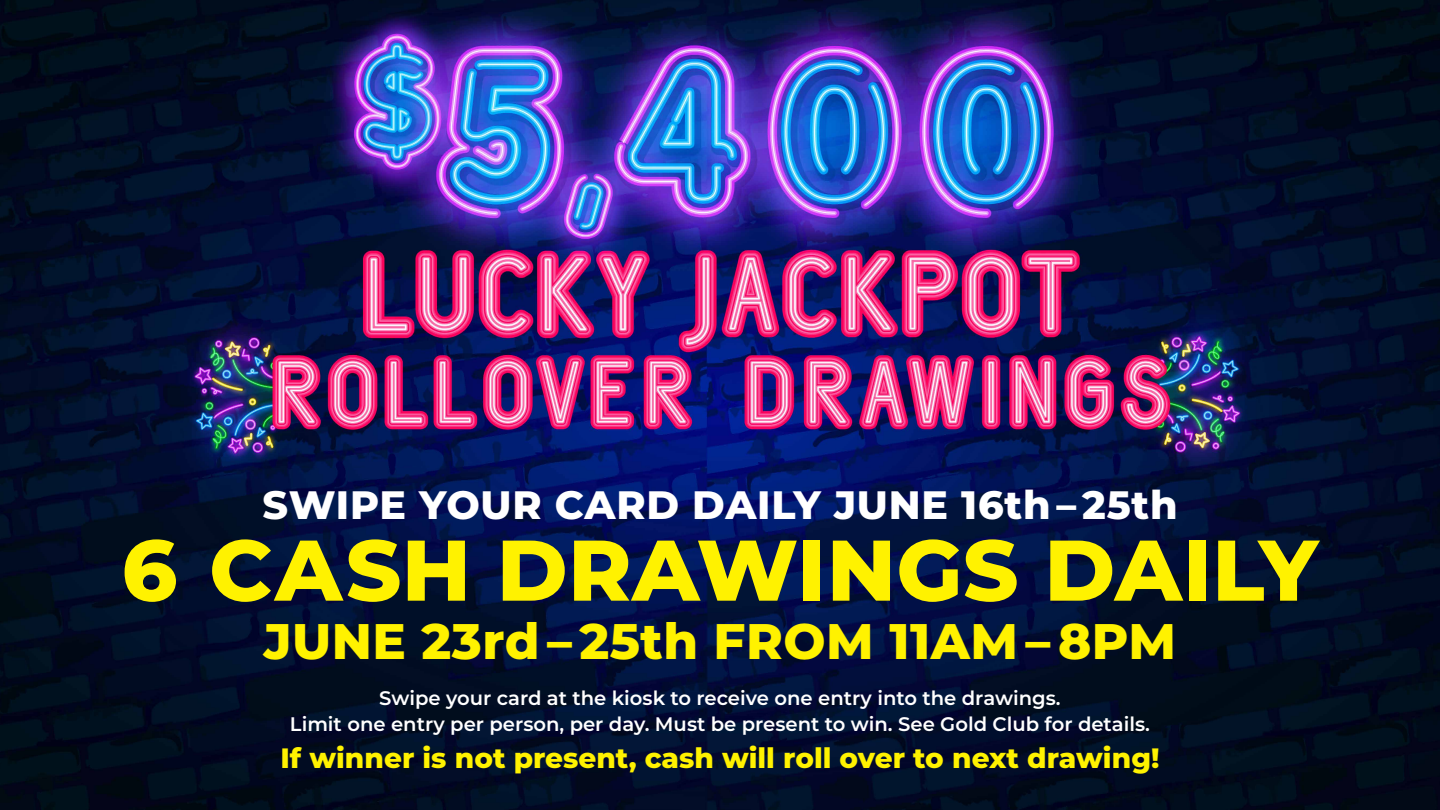
<style>
.page{position:relative;width:1440px;height:810px;background:#fff}
.page>*{position:absolute;margin:0;border:0;box-sizing:border-box;transform-origin:0 0}
.t1{font:800 85.8px "Montserrat";letter-spacing:.005em;color:#fff200}
.t2{font:800 49.88px "Montserrat";letter-spacing:.01em;color:#fff200}
.t3{font:800 39.6px "Montserrat";letter-spacing:.02em;color:#fff}
.t4{font:800 27.97px "Montserrat";color:#fff200}
.t5{font:600 19.58px "Montserrat";color:#fff}
</style>
<div class="page">
<img style="left:0;top:0;width:1440px;height:810px">
<img style="left:184px;top:0;width:1061px;height:468px">
<p class="t3" style="left:262px;top:476px;width:917px">SWIPE YOUR CARD DAILY JUNE 16th – 25th</p>
<p class="t1" style="left:122px;top:507px;width:1198px">6 CASH DRAWINGS DAILY</p>
<p class="t2" style="left:264px;top:605px;width:914px">JUNE 23rd – 25th FROM 11AM – 8PM</p>
<p class="t5" style="left:379px;top:684px;width:683px">Swipe your card at the kiosk to receive one entry into the drawings.</p>
<p class="t5" style="left:290px;top:710px;width:862px">Limit one entry per person, per day. Must be present to win. See Gold Club for details.</p>
<p class="t4" style="left:280px;top:737px;width:881px">If winner is not present, cash will roll over to next drawing!</p>
</div>
